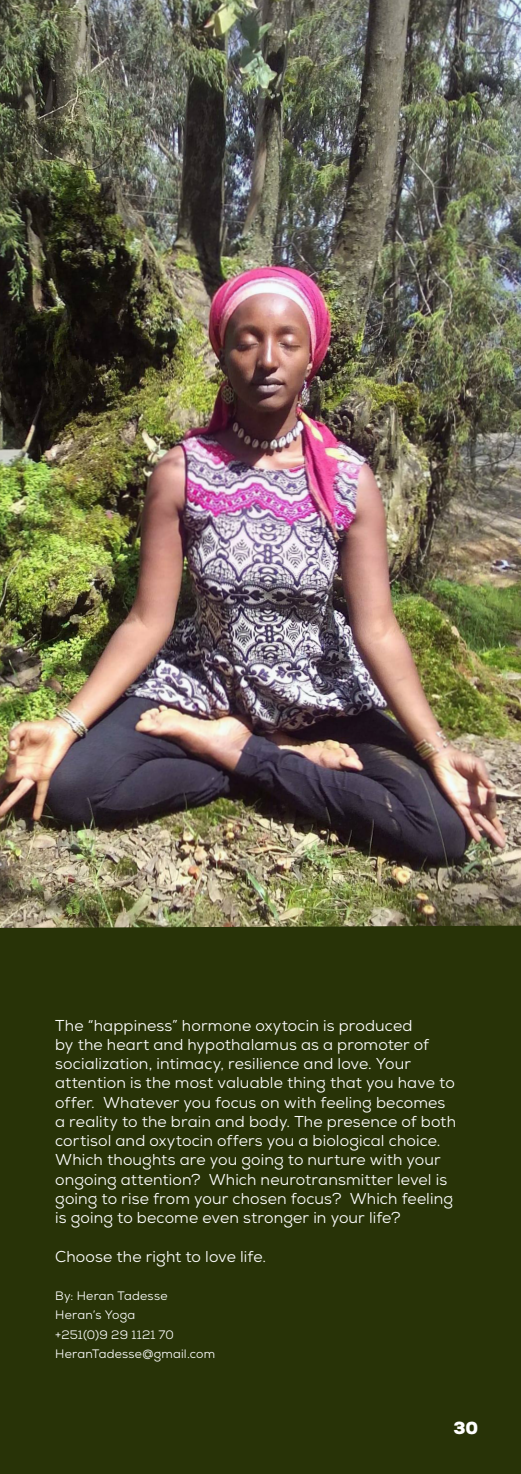
<style>
.page{position:relative;width:521px;height:1474px;background:#fff}
.page>*{position:absolute;margin:0;border:0;box-sizing:border-box;transform-origin:0 0}
.t1{font:900 17.5px "Nexa";color:#fff}
.Contact{font:15.75px/19.2px "Nexa";letter-spacing:.01em;color:#fff}
.Contact-2{font:12.25px "Nexa";letter-spacing:.02em;color:#fff}
</style>
<div class="page">
<div style="left:0;top:0;width:521px;height:1473px;background:#283307"></div>
<img style="left:0;top:0;width:521px;height:927px">
<p class="Contact" style="left:55px;top:1015px;width:402px">The “happiness” hormone oxytocin is produced<br>by the heart and hypothalamus as a promoter of socialization, intimacy, resilience and love. Your attention is the most valuable thing that you have to offer. Whatever you focus on with feeling becomes a reality to the brain and body. The presence of both cortisol and oxytocin offers you a biological choice.<br>Which thoughts are you going to nurture with your ongoing attention? Which neurotransmitter level is going to rise from your chosen focus? Which feeling is going to become even stronger in your life?</p>
<p class="Contact" style="left:55px;top:1246px;width:212px">Choose the right to love life.</p>
<p class="Contact-2" style="left:55px;top:1288px;width:114px">By: Heran Tadesse</p>
<p class="Contact-2" style="left:55px;top:1307px;width:81px">Heran’s Yoga</p>
<p class="Contact-2" style="left:55px;top:1326px;width:120px">+251(0)9 29 1121 70</p>
<p class="Contact-2" style="left:55px;top:1345px;width:161px">HeranTadesse@gmail.com</p>
<p class="t1" style="left:453px;top:1416px;width:26px">30</p>
</div>
